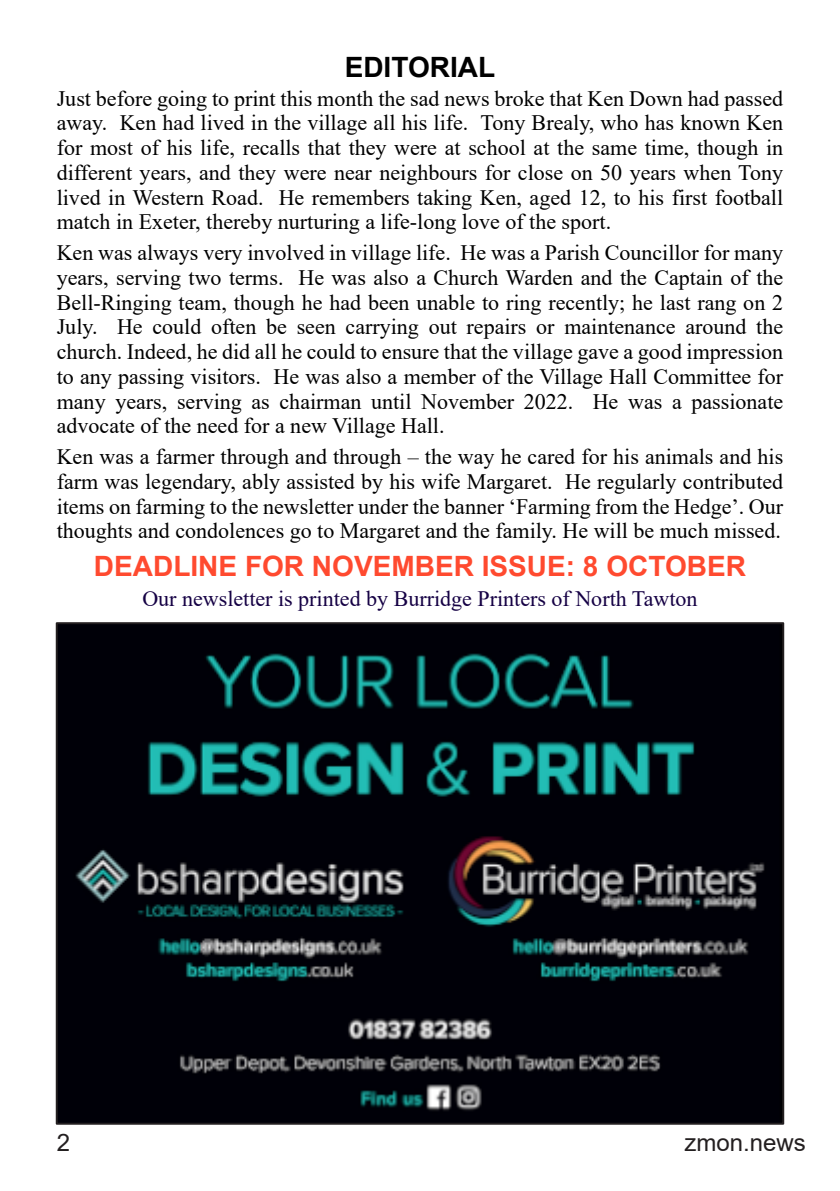
<style>
.page{position:relative;width:840px;height:1191px;background:#fff}
.page>*{position:absolute;margin:0;border:0;box-sizing:border-box;transform-origin:0 0}
.t1{font:700 28px "Arial";color:#ff4a2f}
.t2{font:700 28px "Arial";color:#000}
.t3{font:24px "Arial";color:#231f20}
.t4{font:22px/24.8px "Times New Roman";color:#000;text-align:justify}
.t5{font:22px "Times New Roman";color:#150044}
</style>
<div class="page">
<img style="left:59px;top:625px;width:721px;height:496px">
<div style="left:56px;top:622px;width:727px;height:502px;border:2px solid #231f20"></div>
<p class="t2" style="left:344px;top:56px;width:152px">EDITORIAL</p>
<p class="t4" style="left:57px;top:88px;width:727px">Just before going to print this month the sad news broke that Ken Down had passed away. Ken had lived in the village all his life. Tony Brealy, who has known Ken for most of his life, recalls that they were at school at the same time, though in different years, and they were near neighbours for close on 50 years when Tony lived in Western Road. He remembers taking Ken, aged 12, to his first football match in Exeter, thereby nurturing a life-long love of the sport.</p>
<p class="t4" style="left:57px;top:242px;width:727px">Ken was always very involved in village life. He was a Parish Councillor for many years, serving two terms. He was also a Church Warden and the Captain of the Bell-Ringing team, though he had been unable to ring recently; he last rang on 2<br>July. He could often be seen carrying out repairs or maintenance around the church. Indeed, he did all he could to ensure that the village gave a good impression to any passing visitors. He was also a member of the Village Hall Committee for many years, serving as chairman until November 2022. He was a passionate advocate of the need for a new Village Hall.</p>
<p class="t4" style="left:57px;top:446px;width:727px">Ken was a farmer through and through – the way he cared for his animals and his farm was legendary, ably assisted by his wife Margaret. He regularly contributed items on farming to the newsletter under the banner ‘Farming from the Hedge’. Our thoughts and condolences go to Margaret and the family. He will be much missed.</p>
<p class="t1" style="left:94px;top:555px;width:653px">DEADLINE FOR NOVEMBER ISSUE: 8 OCTOBER</p>
<p class="t5" style="left:142px;top:591px;width:556px">Our newsletter is printed by Burridge Printers of North Tawton</p>
<p class="t3" style="left:57px;top:1134px;width:15px">2</p>
<p class="t3" style="left:684px;top:1134px;width:123px">zmon.news</p>
</div>
